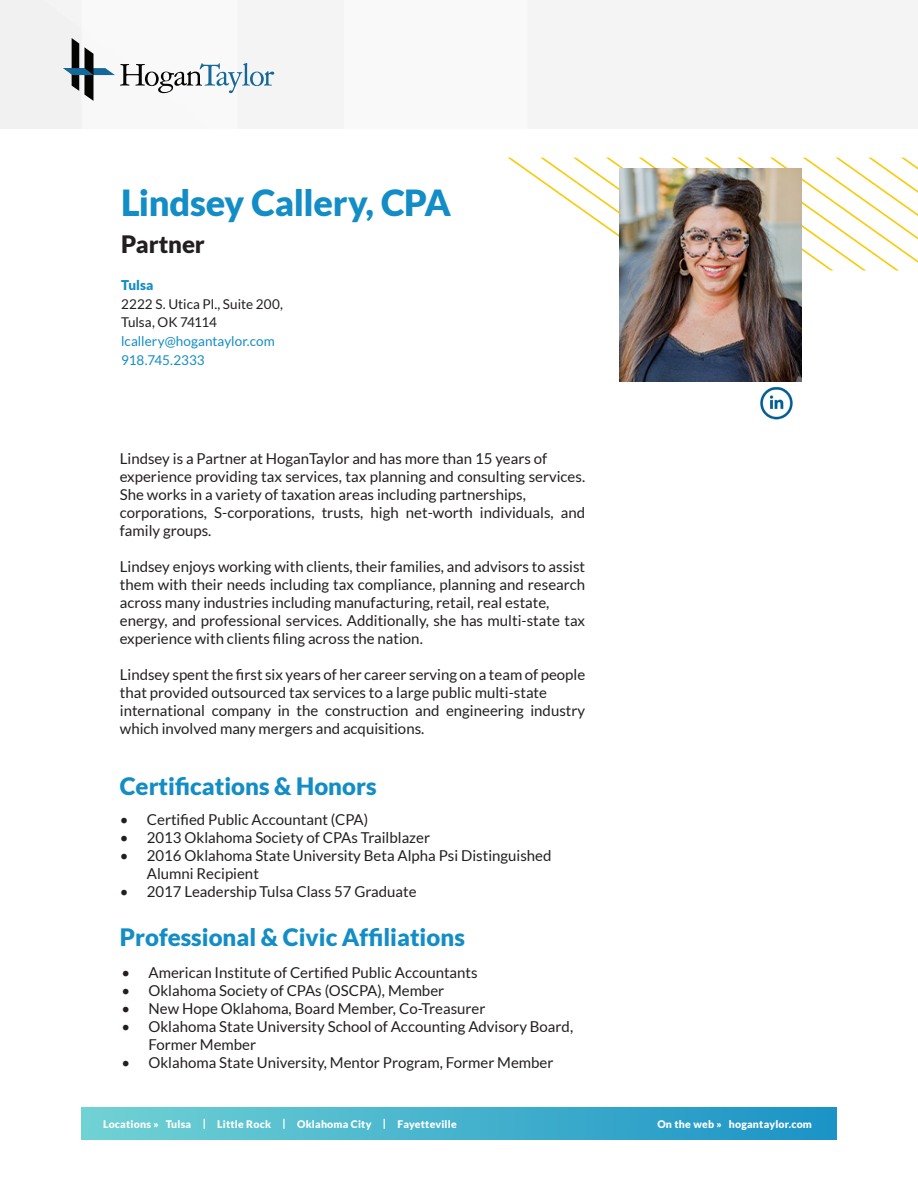
<style>
.page{position:relative;width:918px;height:1188px;background:#fff}
.page>*{position:absolute;margin:0;border:0;box-sizing:border-box;transform-origin:0 0}
.t1{font:900 36px "Lato";letter-spacing:-.01em;color:#138dc5}
.t2{font:900 24px "Lato";color:#138dc5}
.t3{font:900 24px "Lato";letter-spacing:-.005em;color:#231f20}
.t4{font:15px/18px "Lato";color:#231f20}
.t5{font:13.5px "Lato";letter-spacing:.005em;color:#138dc5}
.t6{font:13.5px "Lato";letter-spacing:-.005em;color:#231f20}
.t7{font:13.5px "Lato";letter-spacing:-.035em;color:#231f20}
.t8{font:900 13.5px "Lato";letter-spacing:.005em;color:#138dc5}
.t9{font:900 10.5px "Lato";letter-spacing:.02em;color:#fff}
</style>
<div class="page">
<img style="left:507px;top:157px;width:411px;height:121px">
<img style="left:81px;top:1107px;width:756px;height:33px">
<img style="left:760px;top:386px;width:33px;height:34px">
<svg style="left:63px;top:38px;width:211px;height:63px"></svg>
<img style="left:620px;top:169px;width:182px;height:213px">
<p class="t1" style="left:121px;top:181px;width:332px">Lindsey Callery, CPA</p>
<p class="t3" style="left:121px;top:230px;width:85px">Partner</p>
<p class="t8" style="left:121px;top:277px;width:34px">Tulsa</p>
<p class="t6" style="left:121px;top:296px;width:163px">2222 S. Utica Pl., Suite 200,</p>
<p class="t7" style="left:121px;top:315px;width:97px">Tulsa, OK 74114</p>
<p class="t5" style="left:121px;top:334px;width:155px">lcallery@hogantaylor.com</p>
<p class="t5" style="left:121px;top:352px;width:85px">918.745.2333</p>
<p class="t4" style="left:120px;top:449px;width:429px">Lindsey is a Partner at HoganTaylor and has more than 15 years of</p>
<p class="t4" style="left:120px;top:467px;width:467px">experience providing tax services, tax planning and consulting services.<br>She works in a variety of taxation areas including partnerships,</p>
<p class="t4" style="left:120px;top:503px;width:467px">corporations, S-corporations, trusts, high net-worth individuals, and family groups.</p>
<p class="t4" style="left:120px;top:557px;width:467px;text-align:justify">Lindsey enjoys working with clients, their families, and advisors to assist them with their needs including tax compliance, planning and research across many industries including manufacturing, retail, real estate,</p>
<p class="t4" style="left:120px;top:611px;width:467px">energy, and professional services. Additionally, she has multi-state tax experience with clients filing across the nation.</p>
<p class="t4" style="left:120px;top:665px;width:467px">Lindsey spent the first six years of her career serving on a team of people that provided outsourced tax services to a large public multi-state</p>
<p class="t4" style="left:120px;top:701px;width:467px">international company in the construction and engineering industry which involved many mergers and acquisitions.</p>
<p class="t2" style="left:120px;top:772px;width:258px">Certifications &amp; Honors</p>
<p class="t4" style="left:120px;top:810px;width:250px">• Certified Public Accountant (CPA)</p>
<p class="t4" style="left:120px;top:828px;width:312px">• 2013 Oklahoma Society of CPAs Trailblazer</p>
<p class="t4" style="left:147px;top:846px;width:406px;text-indent:-27px">• 2016 Oklahoma State University Beta Alpha Psi Distinguished<br>Alumni Recipient</p>
<p class="t4" style="left:120px;top:882px;width:298px">• 2017 Leadership Tulsa Class 57 Graduate</p>
<p class="t2" style="left:120px;top:923px;width:347px">Professional &amp; Civic Affiliations</p>
<p class="t4" style="left:121px;top:964px;width:358px">• American Institute of Certified Public Accountants</p>
<p class="t4" style="left:121px;top:982px;width:324px">• Oklahoma Society of CPAs (OSCPA), Member</p>
<p class="t4" style="left:121px;top:1000px;width:366px">• New Hope Oklahoma, Board Member, Co-Treasurer</p>
<p class="t4" style="left:148px;top:1018px;width:426px;text-indent:-27px">• Oklahoma State University School of Accounting Advisory Board,<br>Former Member</p>
<p class="t4" style="left:121px;top:1054px;width:434px">• Oklahoma State University, Mentor Program, Former Member</p>
<p class="t9" style="left:103px;top:1118px;width:355px">Locations » Tulsa | Little Rock | Oklahoma City | Fayetteville</p>
<p class="t9" style="left:657px;top:1118px;width:156px">On the web » hogantaylor.com</p>
</div>
